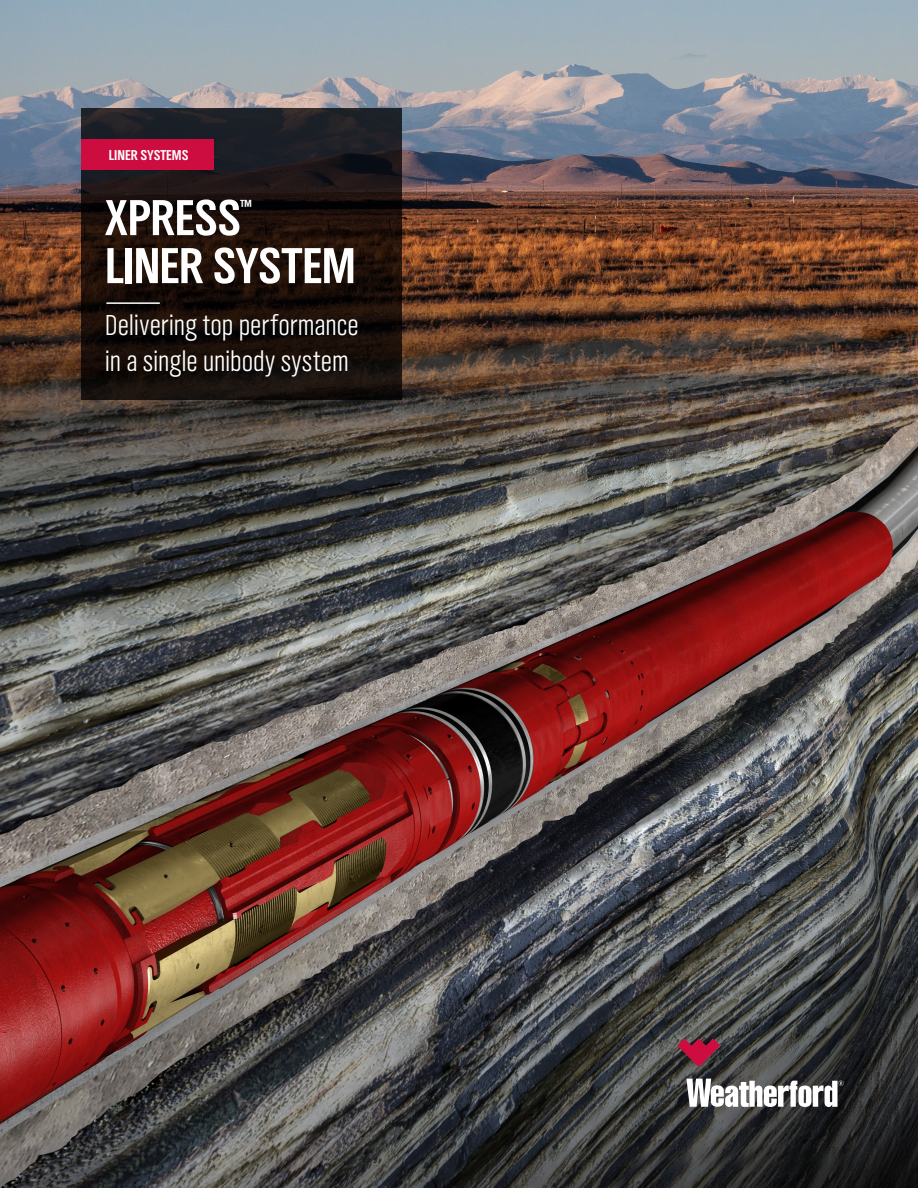
<style>
.page{position:relative;width:918px;height:1188px;background:#fff}
.page>*{position:absolute;margin:0;border:0;box-sizing:border-box;transform-origin:0 0}
.t1{font:52.5px "TV Nord EF Bold Con";letter-spacing:-.005em;color:#fff}
.Front_cover_value_st{font:30px "TV Nord EF Light Con";color:#fff}
.t2{font:17.55px "TV Nord EF Bold Con";color:#fff}
.t3{font:14.85px "TV Nord EF Bold Con";color:#fff}
</style>
<div class="page">
<img style="left:0;top:544px;width:918px;height:229px">
<img style="left:0;top:773px;width:918px;height:415px">
<svg style="left:0;top:518px;width:918px;height:26px;background:#595250"></svg>
<img style="left:0;top:0;width:918px;height:518px">
<svg style="left:677px;top:1038px;width:43px;height:29px"></svg>
<svg style="left:686px;top:1079px;width:158px;height:28px"></svg>
<svg style="left:81px;top:108px;width:321px;height:292px;background:#1a110f"></svg>
<hr style="left:106px;top:302px;width:54px;height:2px;background:#fff">
<div style="left:81px;top:139px;width:133px;height:31px;background:#cd0d40"></div>
<p class="t3" style="left:109px;top:146px;width:81px">LINER SYSTEMS</p>
<p class="t1" style="left:105px;top:187px;width:138px">XPRESS</p>
<p class="t2" style="left:240px;top:197px;width:13px">™</p>
<p class="t1" style="left:105px;top:235px;width:252px">LINER SYSTEM</p>
<p class="Front_cover_value_st" style="left:105px;top:309px;width:256px">Delivering top performance</p>
<p class="Front_cover_value_st" style="left:105px;top:345px;width:245px">in a single unibody system</p>
</div>
